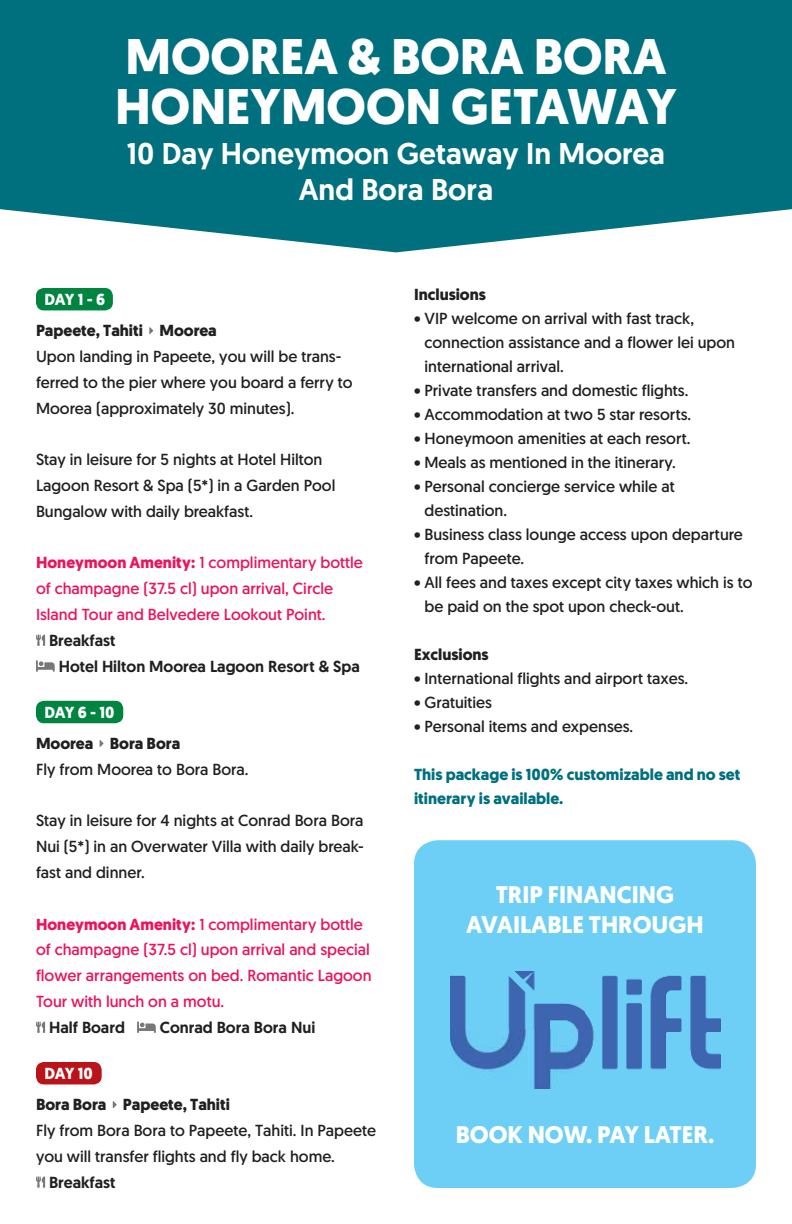
<style>
.page{position:relative;width:792px;height:1224px;background:#fff}
.page>*{position:absolute;margin:0;border:0;box-sizing:border-box;transform-origin:0 0}
.t1{font:700 50px/50px "Geomanist";color:#fff}
.t2{font:500 30px/36px "Geomanist";color:#fff;text-align:center}
.t3{font:700 24px/30px "Geomanist";color:#fff;text-align:center}
.t4{font:16px/25.8px "Geomanist";color:#221f1f}
.t5{font:16px/25.8px "Geomanist";color:#ed135a}
.t6{font:500 16px/25.8px "Geomanist";color:#221f1f}
.t7{font:700 16px "Geomanist";color:#221f1f}
.t8{font:700 16px/24px "Geomanist";color:#00707e}
.t9{font:700 16px "Geomanist";color:#fff}
.s1{font-weight:700}
</style>
<div class="page">
<div style="left:36px;top:288px;width:77px;height:22px;background:#008541;border-radius:8px"></div>
<svg style="left:149px;top:327px;width:4px;height:7px"></svg>
<svg style="left:36px;top:635px;width:9px;height:11px"></svg>
<svg style="left:36px;top:660px;width:19px;height:12px"></svg>
<div style="left:36px;top:701px;width:87px;height:22px;background:#008541;border-radius:8px"></div>
<svg style="left:100px;top:740px;width:4px;height:7px"></svg>
<svg style="left:36px;top:1022px;width:9px;height:11px"></svg>
<svg style="left:137px;top:1022px;width:19px;height:11px"></svg>
<div style="left:36px;top:1062px;width:66px;height:22px;background:#ba1319;border-radius:8px"></div>
<svg style="left:113px;top:1101px;width:4px;height:7px"></svg>
<svg style="left:36px;top:1176px;width:9px;height:12px"></svg>
<svg style="left:0;top:0;width:792px;height:252px;background:#157c88"></svg>
<div style="left:414px;top:840px;width:342px;height:348px;background:#6dcff6;border-radius:24px"></div>
<img style="left:450px;top:971px;width:271px;height:117px">
<h1 class="t1" style="left:115px;top:33px;width:563px">MOOREA &amp; BORA BORA<br>HONEYMOON GETAWAY</h1>
<h2 class="t2" style="left:127px;top:137px;width:540px">10 Day Honeymoon Getaway In Moorea<br>And Bora Bora</h2>
<p class="t9" style="left:44px;top:292px;width:62px">DAY 1 - 6</p>
<p class="t7" style="left:36px;top:323px;width:182px">Papeete, Tahiti Moorea</p>
<p class="t4" style="left:36px;top:344px;width:318px">Upon landing in Papeete, you will be trans&shy;ferred to the pier where you board a ferry to<br>Moorea (approximately 30 minutes).</p>
<p class="t4" style="left:36px;top:448px;width:301px">Stay in leisure for 5 nights at Hotel Hilton<br>Lagoon Resort &amp; Spa (5*) in a Garden Pool<br>Bungalow with daily breakfast.</p>
<p class="t5" style="left:36px;top:551px;width:328px"><span class="s1">Honeymoon Amenity:</span> 1 complimentary bottle of champagne (37.5 cl) upon arrival, Circle<br>Island Tour and Belvedere Lookout Point.</p>
<p class="t6" style="left:59px;top:628px;width:303px;text-indent:-10px">Breakfast<br>Hotel Hilton Moorea Lagoon Resort &amp; Spa</p>
<p class="t9" style="left:44px;top:704px;width:72px">DAY 6 - 10</p>
<p class="t7" style="left:36px;top:736px;width:146px">Moorea Bora Bora</p>
<p class="t4" style="left:36px;top:757px;width:214px">Fly from Moorea to Bora Bora.</p>
<p class="t4" style="left:36px;top:809px;width:329px;text-align:justify">Stay in leisure for 4 nights at Conrad Bora Bora Nui (5*) in an Overwater Villa with daily break&shy;fast and dinner.</p>
<p class="t5" style="left:36px;top:912px;width:337px"><span class="s1">Honeymoon Amenity:</span> 1 complimentary bottle of champagne (37.5 cl) upon arrival and special flower arrangements on bed. Romantic Lagoon Tour with lunch on a motu.</p>
<p class="t6" style="left:49px;top:1015px;width:77px">Half Board</p>
<p class="t6" style="left:160px;top:1015px;width:157px">Conrad Bora Bora Nui</p>
<p class="t9" style="left:44px;top:1066px;width:50px">DAY 10</p>
<p class="t7" style="left:36px;top:1097px;width:196px">Bora Bora Papeete, Tahiti</p>
<p class="t4" style="left:36px;top:1117px;width:342px">Fly from Bora Bora to Papeete, Tahiti. In Papeete you will transfer flights and fly back home.</p>
<p class="t6" style="left:49px;top:1170px;width:68px">Breakfast</p>
<p class="t7" style="left:414px;top:287px;width:73px">Inclusions</p>
<p class="t4" style="left:425px;top:306px;width:312px;line-height:24px;text-indent:-11px">• VIP welcome on arrival with fast track, connection assistance and a flower lei upon international arrival.</p>
<p class="t4" style="left:414px;top:377px;width:276px">• Private transfers and domestic flights.</p>
<p class="t4" style="left:414px;top:401px;width:279px">• Accommodation at two 5 star resorts.</p>
<p class="t4" style="left:414px;top:425px;width:278px">• Honeymoon amenities at each resort.</p>
<p class="t4" style="left:414px;top:449px;width:263px">• Meals as mentioned in the itinerary.</p>
<p class="t4" style="left:425px;top:474px;width:252px;line-height:24px;text-indent:-11px">• Personal concierge service while at destination.</p>
<p class="t4" style="left:425px;top:522px;width:320px;line-height:24px;text-indent:-11px">• Business class lounge access upon departure from Papeete.</p>
<p class="t4" style="left:425px;top:570px;width:330px;line-height:24px;text-indent:-11px">• All fees and taxes except city taxes which is to be paid on the spot upon check-out.</p>
<p class="t7" style="left:414px;top:647px;width:76px">Exclusions</p>
<p class="t4" style="left:414px;top:665px;width:276px">• International flights and airport taxes.</p>
<p class="t4" style="left:414px;top:689px;width:80px">• Gratuities</p>
<p class="t4" style="left:414px;top:713px;width:221px">• Personal items and expenses.</p>
<p class="t8" style="left:414px;top:763px;width:328px">This package is 100% customizable and no set itinerary is available.</p>
<h3 class="t3" style="left:466px;top:881px;width:239px">TRIP FINANCING<br>AVAILABLE THROUGH</h3>
<h3 class="t3" style="left:456px;top:1121px;width:260px">BOOK NOW. PAY LATER.</h3>
</div>
